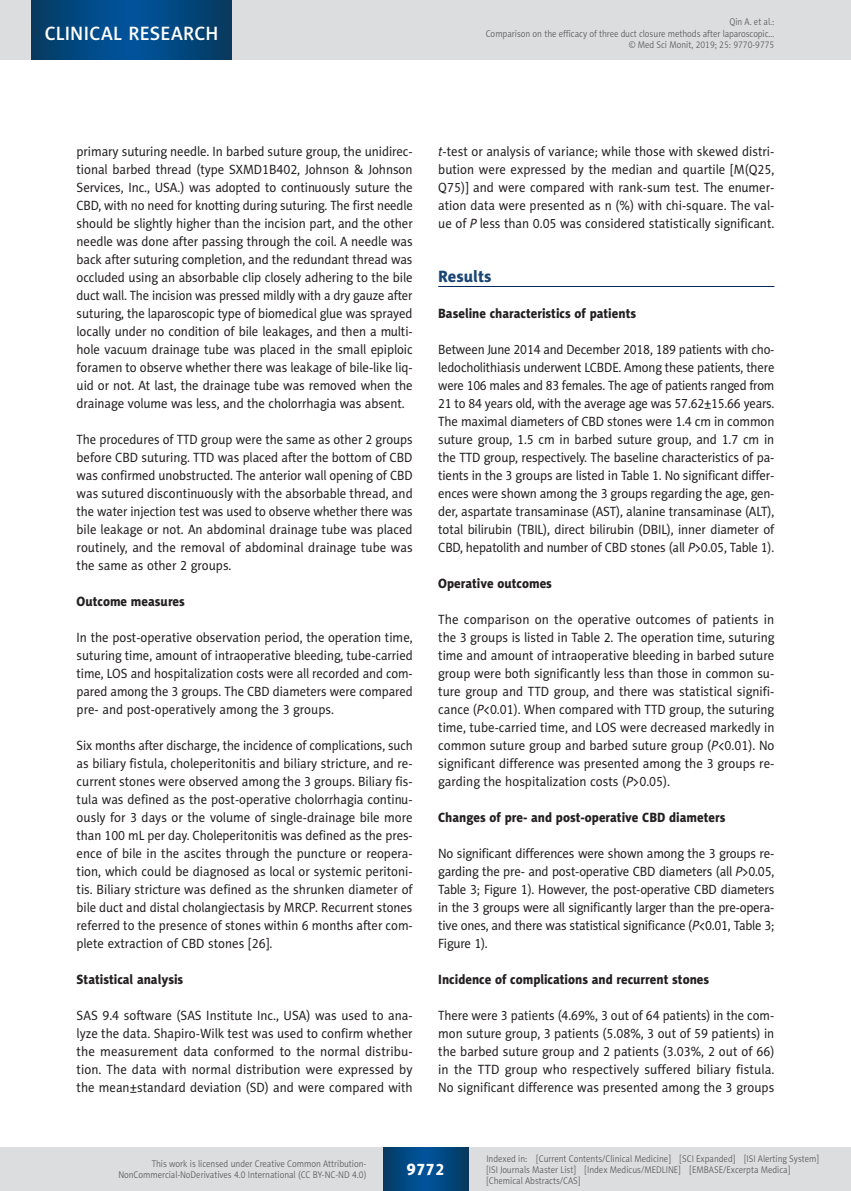
<style>
.page{position:relative;width:851px;height:1191px;background:#fff}
.page>*{position:absolute;margin:0;border:0;box-sizing:border-box;transform-origin:0 0}
.t1{font:19.5px "Naomi Sans EFN Medium";letter-spacing:.015em;color:#fff}
.MSM_Headline_1{font:16.5px "Naomi Sans EFN Heavy";color:#1a4574}
.t2{font:16.5px "Naomi Sans EFN Heavy";color:#fff}
.MSM_Body{font:13.5px/18px "Naomi Sans EFN";color:#231f20;text-align:justify;scale:.95 1}
.MSM_Body-2{font:13.5px/18px "Naomi Sans EFN";color:#231f20;text-align:justify;scale:.94 1}
.MSM_Body-3{font:13.5px/18px "Naomi Sans EFN";color:#231f20;text-align:justify;scale:.93 1}
.MSM_Body-4{font:13.5px/18px "Naomi Sans EFN";color:#231f20;text-align:justify;scale:.96 1}
.MSM_Headline_2{font:13.5px "Naomi Sans EFN Heavy";color:#231f20;scale:.95 1}
.MSM_pagina_sygnatura{font:9.75px/11.2px "Naomi Sans EFN Light";color:#57585a;scale:.9 1}
.MSM_pagina_zywa{font:9.75px/11.2px "Naomi Sans EFN Light";color:#57585a;text-align:right;scale:.9 1}
.s1{font-style:italic}
</style>
<div class="page">
<hr style="left:438px;top:286px;width:336px;height:1px;background:#00295c">
<div style="left:0;top:1148px;width:850px;height:43px;background:#dcdddf"></div>
<svg style="left:383px;top:1147px;width:85px;height:43px"></svg>
<div style="left:0;top:0;width:850px;height:60px;background:#dcdddf"></div>
<hr style="left:850px;top:0;width:1px;height:60px;background:#dcdddf">
<svg style="left:32px;top:0;width:200px;height:60px"></svg>
<h1 class="t1" style="left:45px;top:22px;width:175px">CLINICAL RESEARCH</h1>
<p class="MSM_pagina_zywa" style="left:485px;top:16px;width:322px">Qin A. et al.:<br>Comparison on the efficacy of three duct closure methods after laparoscopic…</p>
<p class="MSM_pagina_sygnatura" style="left:628px;top:39px;width:163px">© Med Sci Monit, 2019; 25: 9770-9775</p>
<p class="MSM_Body" style="left:77px;top:142px;width:355px">primary suturing needle. In barbed suture group, the unidirec&shy;tional barbed thread (type SXMD1B402, Johnson &amp; Johnson Services, Inc., USA.) was adopted to continuously suture the CBD, with no need for knotting during suturing. The first needle should be slightly higher than the incision part, and the other needle was done after passing through the coil. A needle was back after suturing completion, and the redundant thread was occluded using an absorbable clip closely adhering to the bile duct wall. The incision was pressed mildly with a dry gauze after suturing, the laparoscopic type of biomedical glue was sprayed locally under no condition of bile leakages, and then a multi&shy;hole vacuum drainage tube was placed in the small epiploic foramen to observe whether there was leakage of bile-like liq&shy;uid or not. At last, the drainage tube was removed when the drainage volume was less, and the cholorrhagia was absent.</p>
<p class="MSM_Body-2" style="left:77px;top:430px;width:359px">The procedures of TTD group were the same as other 2 groups before CBD suturing. TTD was placed after the bottom of CBD was confirmed unobstructed. The anterior wall opening of CBD was sutured discontinuously with the absorbable thread, and the water injection test was used to observe whether there was bile leakage or not. An abdominal drainage tube was placed routinely, and the removal of abdominal drainage tube was the same as other 2 groups.</p>
<p class="MSM_Headline_2" style="left:77px;top:593px;width:116px">Outcome measures</p>
<p class="MSM_Body" style="left:77px;top:628px;width:355px">In the post-operative observation period, the operation time, suturing time, amount of intraoperative bleeding, tube-carried time, LOS and hospitalization costs were all recorded and com&shy;pared among the 3 groups. The CBD diameters were compared pre- and post-operatively among the 3 groups.</p>
<p class="MSM_Body-3" style="left:77px;top:736px;width:363px">Six months after discharge, the incidence of complications, such as biliary fistula, choleperitonitis and biliary stricture, and re&shy;current stones were observed among the 3 groups. Biliary fis&shy;tula was defined as the post-operative cholorrhagia continu&shy;ously for 3 days or the volume of single-drainage bile more than 100 mL per day. Choleperitonitis was defined as the pres&shy;ence of bile in the ascites through the puncture or reopera&shy;tion, which could be diagnosed as local or systemic peritoni&shy;tis. Biliary stricture was defined as the shrunken diameter of bile duct and distal cholangiectasis by MRCP. Recurrent stones referred to the presence of stones within 6 months after com&shy;plete extraction of CBD stones [26].</p>
<p class="MSM_Headline_2" style="left:77px;top:971px;width:114px">Statistical analysis</p>
<p class="MSM_Body" style="left:77px;top:1006px;width:355px">SAS 9.4 software (SAS Institute Inc., USA) was used to ana&shy;lyze the data. Shapiro-Wilk test was used to confirm whether the measurement data conformed to the normal distribu&shy;tion. The data with normal distribution were expressed by the mean±standard deviation (SD) and were compared with</p>
<p class="MSM_Body" style="left:438px;top:142px;width:355px"><span class="s1">t</span>-test or analysis of variance; while those with skewed distri&shy;bution were expressed by the median and quartile [M(Q25, Q75)] and were compared with rank-sum test. The enumer&shy;ation data were presented as n (%) with chi-square. The val&shy;ue of <span class="s1">P</span> less than 0.05 was considered statistically significant.</p>
<p class="MSM_Headline_1" style="left:438px;top:266px;width:55px">Results</p>
<p class="MSM_Headline_2" style="left:438px;top:305px;width:210px">Baseline characteristics of patients</p>
<p class="MSM_Body-2" style="left:438px;top:340px;width:359px">Between June 2014 and December 2018, 189 patients with cho&shy;ledocholithiasis underwent LCBDE. Among these patients, there were 106 males and 83 females. The age of patients ranged from 21 to 84 years old, with the average age was 57.62±15.66 years.<br>The maximal diameters of CBD stones were 1.4 cm in common suture group, 1.5 cm in barbed suture group, and 1.7 cm in the TTD group, respectively. The baseline characteristics of pa&shy;tients in the 3 groups are listed in Table 1. No significant differ&shy;ences were shown among the 3 groups regarding the age, gen&shy;der, aspartate transaminase (AST), alanine transaminase (ALT), total bilirubin (TBIL), direct bilirubin (DBIL), inner diameter of CBD, hepatolith and number of CBD stones (all <span class="s1">P</span>&gt;0.05, Table 1).</p>
<p class="MSM_Headline_2" style="left:438px;top:575px;width:121px">Operative outcomes</p>
<p class="MSM_Body-4" style="left:438px;top:610px;width:351px">The comparison on the operative outcomes of patients in the 3 groups is listed in Table 2. The operation time, suturing time and amount of intraoperative bleeding in barbed suture group were both significantly less than those in common su&shy;ture group and TTD group, and there was statistical signifi&shy;cance (<span class="s1">P</span>&lt;0.01). When compared with TTD group, the suturing time, tube-carried time, and LOS were decreased markedly in common suture group and barbed suture group (<span class="s1">P</span>&lt;0.01). No significant difference was presented among the 3 groups re&shy;garding the hospitalization costs (<span class="s1">P</span>&gt;0.05).</p>
<p class="MSM_Headline_2" style="left:438px;top:809px;width:304px">Changes of pre- and post-operative CBD diameters</p>
<p class="MSM_Body" style="left:438px;top:844px;width:355px">No significant differences were shown among the 3 groups re&shy;garding the pre- and post-operative CBD diameters (all <span class="s1">P</span>&gt;0.05, Table 3; Figure 1). However, the post-operative CBD diameters in the 3 groups were all significantly larger than the pre-opera&shy;tive ones, and there was statistical significance (<span class="s1">P</span>&lt;0.01, Table 3; Figure 1).</p>
<p class="MSM_Headline_2" style="left:438px;top:971px;width:287px">Incidence of complications and recurrent stones</p>
<p class="MSM_Body-2" style="left:438px;top:1006px;width:359px">There were 3 patients (4.69%, 3 out of 64 patients) in the com&shy;mon suture group, 3 patients (5.08%, 3 out of 59 patients) in the barbed suture group and 2 patients (3.03%, 2 out of 66) in the TTD group who respectively suffered biliary fistula.<br>No significant difference was presented among the 3 groups</p>
<p class="MSM_pagina_sygnatura" style="left:118px;top:1158px;width:277px;text-align:right">This work is licensed under Creative Common Attribution-<br>NonCommercial-NoDerivatives 4.0 International (CC BY-NC-ND 4.0)</p>
<p class="t2" style="left:406px;top:1159px;width:40px">9772</p>
<p class="MSM_pagina_sygnatura" style="left:486px;top:1152px;width:371px">Indexed in: [Current Contents/Clinical Medicine] [SCI Expanded] [ISI Alerting System] [ISI Journals Master List] [Index Medicus/MEDLINE] [EMBASE/Excerpta Medica] [Chemical Abstracts/CAS]</p>
</div>
